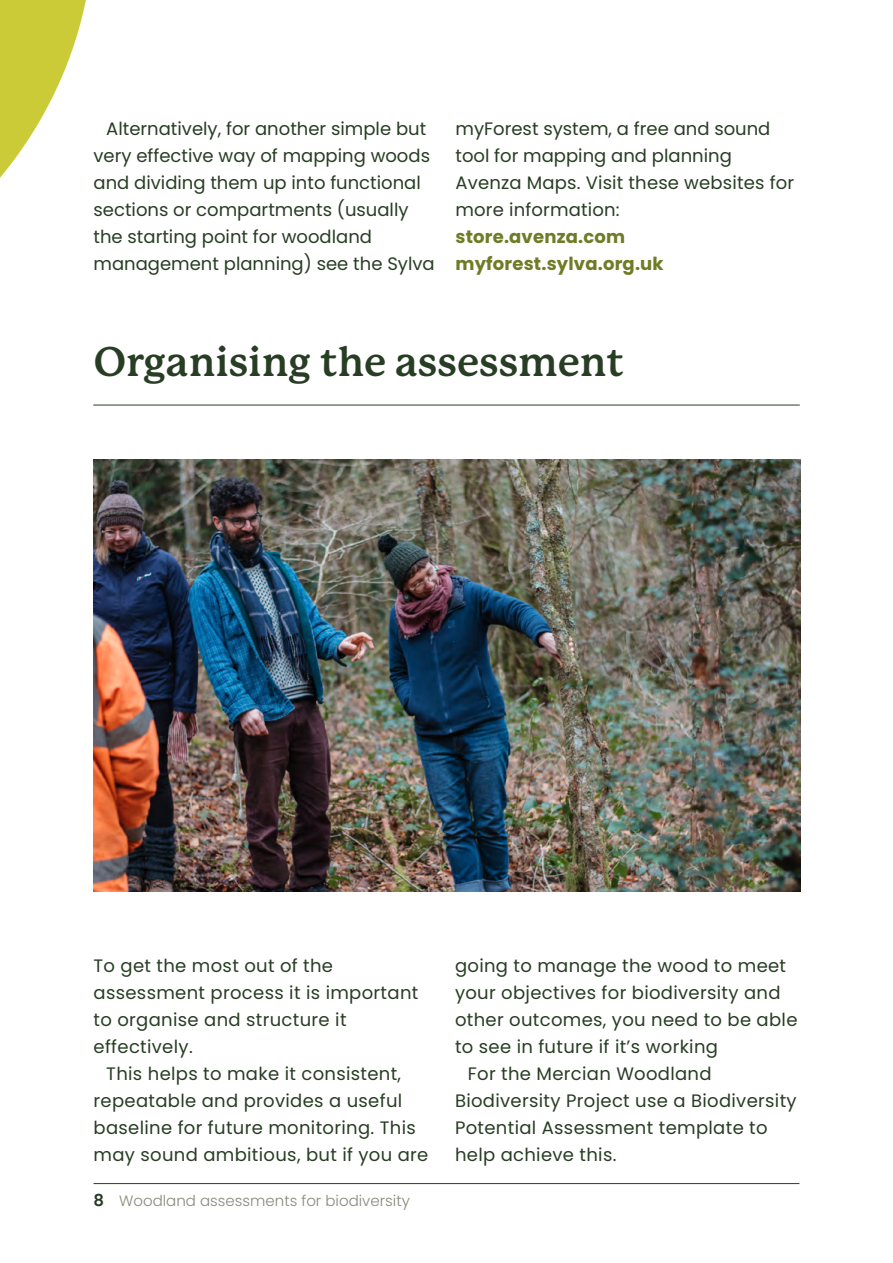
<style>
.page{position:relative;width:893px;height:1263px;background:#fff}
.page>*{position:absolute;margin:0;border:0;box-sizing:border-box;transform-origin:0 0}
.t1{font:700 40.5px "P22 Mackinac Pro";color:#283e24}
.t2{font:18px/27px "Poppins";letter-spacing:.02em;color:#283e24}
.t3{font:18px/27px "Poppins";color:#283e24}
.t4{font:700 18px/27px "Poppins";letter-spacing:.01em;color:#707b25}
.t5{font:300 15px "Poppins";color:#858b78}
.s1{font-weight:600;font-size:16.5px;color:#283e24}
</style>
<div class="page">
<hr style="left:94px;top:1183px;width:705px;height:1px;background:#283e24">
<hr style="left:93px;top:405px;width:707px;height:1px;background:#283e24">
<img style="left:94px;top:459px;width:706px;height:432px">
<svg style="left:0;top:0;width:86px;height:178px"></svg>
<p class="t3" style="left:94px;top:115px;width:343px;text-indent:13px">Alternatively, for another simple but very effective way of mapping woods and dividing them up into functional sections or compartments (usually the starting point for woodland management planning) see the Sylva</p>
<p class="t3" style="left:455px;top:115px;width:340px">myForest system, a free and sound tool for mapping and planning<br>Avenza Maps. Visit these websites for more information:</p>
<p class="t4" style="left:455px;top:223px;width:210px">store.avenza.com myforest.sylva.org.uk</p>
<h1 class="t1" style="left:94px;top:339px;width:532px">Organising the assessment</h1>
<p class="t2" style="left:94px;top:952px;width:326px">To get the most out of the assessment process it is important to organise and structure it effectively.</p>
<p class="t2" style="left:94px;top:1060px;width:336px;text-indent:13px">This helps to make it consistent, repeatable and provides a useful baseline for future monitoring. This may sound ambitious, but if you are</p>
<p class="t5" style="left:94px;top:1192px;width:318px"><span class="s1">8</span> Woodland assessments for biodiversity</p>
<p class="t2" style="left:455px;top:952px;width:333px">going to manage the wood to meet</p>
<p class="t2" style="left:455px;top:979px;width:327px">your objectives for biodiversity and</p>
<p class="t2" style="left:455px;top:1006px;width:344px">other outcomes, you need to be able</p>
<p class="t2" style="left:455px;top:1033px;width:265px">to see in future if it’s working</p>
<p class="t2" style="left:468px;top:1060px;width:245px">For the Mercian Woodland</p>
<p class="t2" style="left:455px;top:1087px;width:343px">Biodiversity Project use a Biodiversity</p>
<p class="t2" style="left:455px;top:1114px;width:314px">Potential Assessment template to</p>
<p class="t2" style="left:455px;top:1141px;width:163px">help achieve this.</p>
</div>
